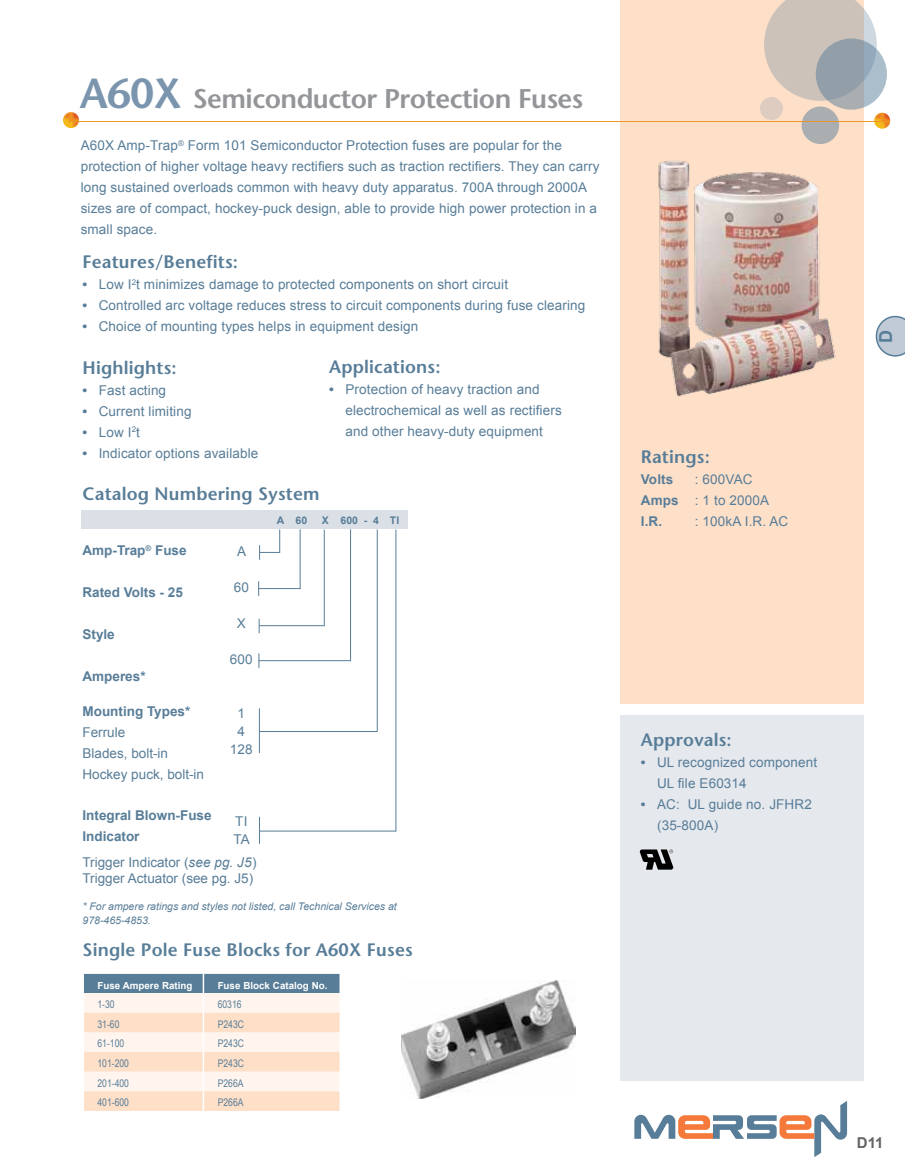
<style>
.page{position:relative;width:905px;height:1175px;background:#fff}
.page>*{position:absolute;margin:0;border:0;box-sizing:border-box;transform-origin:0 0}
.t1{font:600 27px "Stone Sans Std";letter-spacing:-.02em;color:#939598}
.t2{font:600 18px "Stone Sans Std";letter-spacing:.01em;color:#587d98}
.t3{font:700 18px "Arial";color:#587d98}
.t4{font:700 15px "Arial";color:#636466}
.t5{font:13.5px/21px "Arial";letter-spacing:.01em;color:#587d98}
.t6{font:700 13.5px/21px "Arial";color:#587d98}
.t7{font:italic 10.5px/13.5px "Arial";color:#587d98}
.t8{font:10.5px "Arial Narrow";color:#587d98}
.t9{font:700 10.5px "Arial";color:#587d98}
.t10{font:700 9.75px "Arial";color:#fff}
.s1{font-size:42px;color:#7a95ad}
.s2{font-weight:700}
.s3{font-style:italic}
</style>
<div class="page">
<div style="left:620px;top:0;width:243px;height:703px;background:#fee0c9"></div>
<div style="left:620px;top:714px;width:243px;height:366px;background:#e5e8ed"></div>
<svg style="left:764px;top:0;width:112px;height:101px;background:#d3c8bf"></svg>
<svg style="left:815px;top:38px;width:71px;height:72px;background:#9ba8b2"></svg>
<div style="left:801px;top:106px;width:38px;height:38px;background:#abaeb0;border-radius:50%"></div>
<div style="left:760px;top:97px;width:23px;height:23px;background:#ddccbf;border-radius:50%"></div>
<svg style="left:634px;top:1101px;width:213px;height:56px"></svg>
<svg style="left:875px;top:316px;width:29px;height:40px"></svg>
<svg style="left:874px;top:113px;width:16px;height:16px"></svg>
<hr style="left:77px;top:121px;width:802px;height:1px;background:#ee9321">
<svg style="left:63px;top:112px;width:16px;height:16px"></svg>
<img style="left:658px;top:160px;width:178px;height:237px">
<svg style="left:639px;top:849px;width:34px;height:20px"></svg>
<img style="left:402px;top:980px;width:173px;height:118px">
<div style="left:81px;top:510px;width:327px;height:18px;background:#dbe0e7"></div>
<svg style="left:258px;top:581px;width:1px;height:15px"></svg>
<svg style="left:259px;top:618px;width:1px;height:15px"></svg>
<svg style="left:258px;top:653px;width:1px;height:15px"></svg>
<svg style="left:259px;top:816px;width:1px;height:27px"></svg>
<hr style="left:259px;top:708px;width:1px;height:45px;background:#587d98">
<svg style="left:259px;top:529px;width:21px;height:31px"></svg>
<hr style="left:258px;top:588px;width:42px;height:1px;background:#587d98">
<hr style="left:300px;top:529px;width:1px;height:60px;background:#587d98">
<hr style="left:259px;top:625px;width:65px;height:1px;background:#587d98">
<hr style="left:324px;top:529px;width:1px;height:96px;background:#587d98">
<hr style="left:258px;top:660px;width:93px;height:1px;background:#587d98">
<hr style="left:350px;top:529px;width:1px;height:132px;background:#587d98">
<hr style="left:259px;top:731px;width:118px;height:1px;background:#587d98">
<hr style="left:377px;top:529px;width:1px;height:202px;background:#587d98">
<hr style="left:259px;top:830px;width:137px;height:1px;background:#587d98">
<hr style="left:395px;top:529px;width:1px;height:302px;background:#587d98">
<svg style="left:84px;top:974px;width:255px;height:136px;background:#e7dbd2"></svg>
<h1 class="t1" style="left:80px;top:82px;width:505px"><span class="s1">A60X</span> Semiconductor Protection Fuses</h1>
<p class="t5" style="left:81px;top:135px;width:520px">A60X Amp-Trap<sup>®</sup> Form 101 Semiconductor Protection fuses are popular for the protection of higher voltage heavy rectifiers such as traction rectifiers. They can carry long sustained overloads common with heavy duty apparatus. 700A through 2000A sizes are of compact, hockey-puck design, able to provide high power protection in a small space.</p>
<h2 class="t2" style="left:82px;top:251px;width:157px">Features/Benefits:</h2>
<p class="t5" style="left:83px;top:274px;width:427px"><span class="s2">•</span> Low I<sup>2</sup>t minimizes damage to protected components on short circuit</p>
<p class="t5" style="left:83px;top:295px;width:504px"><span class="s2">•</span> Controlled arc voltage reduces stress to circuit components during fuse clearing</p>
<p class="t5" style="left:83px;top:316px;width:337px"><span class="s2">•</span> Choice of mounting types helps in equipment design</p>
<h2 class="t2" style="left:82px;top:357px;width:96px">Highlights:</h2>
<p class="t5" style="left:83px;top:380px;width:85px"><span class="s2">•</span> Fast acting</p>
<p class="t5" style="left:83px;top:401px;width:110px"><span class="s2">•</span> Current limiting</p>
<p class="t5" style="left:83px;top:422px;width:59px"><span class="s2">•</span> Low I<sup>2</sup>t</p>
<p class="t5" style="left:83px;top:443px;width:177px"><span class="s2">•</span> Indicator options available</p>
<h2 class="t2" style="left:82px;top:483px;width:238px">Catalog Numbering System</h2>
<h2 class="t2" style="left:329px;top:356px;width:113px">Applications:</h2>
<p class="t5" style="left:345px;top:379px;width:218px;text-indent:-16px"><span class="s2">•</span> Protection of heavy traction and electrochemical as well as rectifiers and other heavy-duty equipment</p>
<p class="t9" style="left:277px;top:513px;width:32px">A 60</p>
<p class="t9" style="left:322px;top:513px;width:79px">X 600 - 4 TI</p>
<p class="t6" style="left:82px;top:540px;width:106px">Amp-Trap<sup>®</sup> Fuse</p>
<p class="t6" style="left:82px;top:582px;width:102px">Rated Volts - 25</p>
<p class="t6" style="left:82px;top:624px;width:34px">Style</p>
<p class="t6" style="left:82px;top:666px;width:65px">Amperes*</p>
<p class="t6" style="left:82px;top:701px;width:109px">Mounting Types*</p>
<p class="t5" style="left:82px;top:721px;width:123px">Ferrule<br>Blades, bolt-in<br>Hockey puck, bolt-in</p>
<p class="t6" style="left:82px;top:805px;width:131px">Integral Blown-Fuse<br>Indicator</p>
<p class="t5" style="left:82px;top:853px;width:175px;line-height:16.5px">Trigger Indicator (<span class="s3">see pg. J5</span>)<br>Trigger Actuator (see pg. J5)</p>
<p class="t7" style="left:82px;top:899px;width:316px">* For ampere ratings and styles not listed, call Technical Services at<br>978-465-4853.</p>
<p class="t5" style="left:237px;top:541px;width:11px">A</p>
<p class="t5" style="left:234px;top:577px;width:17px">60</p>
<p class="t5" style="left:237px;top:613px;width:11px">X</p>
<p class="t5" style="left:230px;top:649px;width:24px">600</p>
<p class="t5" style="left:230px;top:704px;width:24px;line-height:18px;text-align:center">1<br>4<br>128</p>
<p class="t5" style="left:233px;top:812px;width:18px;line-height:18px">TI<br>TA</p>
<h2 class="t2" style="left:82px;top:938px;width:331px">Single Pole Fuse Blocks for A60X Fuses</h2>
<p class="t10" style="left:97px;top:978px;width:96px">Fuse Ampere Rating</p>
<p class="t10" style="left:218px;top:978px;width:111px">Fuse Block Catalog No.</p>
<p class="t8" style="left:97px;top:996px;width:19px">1-30</p>
<p class="t8" style="left:218px;top:996px;width:25px">60316</p>
<p class="t8" style="left:97px;top:1016px;width:24px">31-60</p>
<p class="t8" style="left:218px;top:1016px;width:28px">P243C</p>
<p class="t8" style="left:97px;top:1036px;width:28px">61-100</p>
<p class="t8" style="left:218px;top:1036px;width:28px">P243C</p>
<p class="t8" style="left:97px;top:1055px;width:33px">101-200</p>
<p class="t8" style="left:218px;top:1055px;width:28px">P243C</p>
<p class="t8" style="left:97px;top:1075px;width:33px">201-400</p>
<p class="t8" style="left:218px;top:1075px;width:27px">P266A</p>
<p class="t8" style="left:97px;top:1095px;width:33px">401-600</p>
<p class="t8" style="left:218px;top:1095px;width:27px">P266A</p>
<h2 class="t2" style="left:640px;top:446px;width:70px">Ratings:</h2>
<p class="t6" style="left:640px;top:469px;width:34px">Volts</p>
<p class="t5" style="left:640px;top:469px;width:130px;text-indent:54px">: 600VAC<br><span class="s2">Amps</span> : 1 to 2000A<br><span class="s2">I.R.</span></p>
<p class="t5" style="left:694px;top:511px;width:95px">: 100kA I.R. AC</p>
<h2 class="t3" style="left:873px;top:343px;width:14px;rotate:-90deg">D</h2>
<h2 class="t2" style="left:640px;top:728px;width:92px">Approvals:</h2>
<p class="t5" style="left:657px;top:751px;width:162px;text-indent:-16px"><span class="s2">•</span> UL recognized component<br>UL file E60314</p>
<p class="t5" style="left:657px;top:793px;width:156px;text-indent:-16px"><span class="s2">•</span> AC: UL guide no. JFHR2 (35-800A)</p>
<p class="t4" style="left:856px;top:1133px;width:28px">D11</p>
</div>
